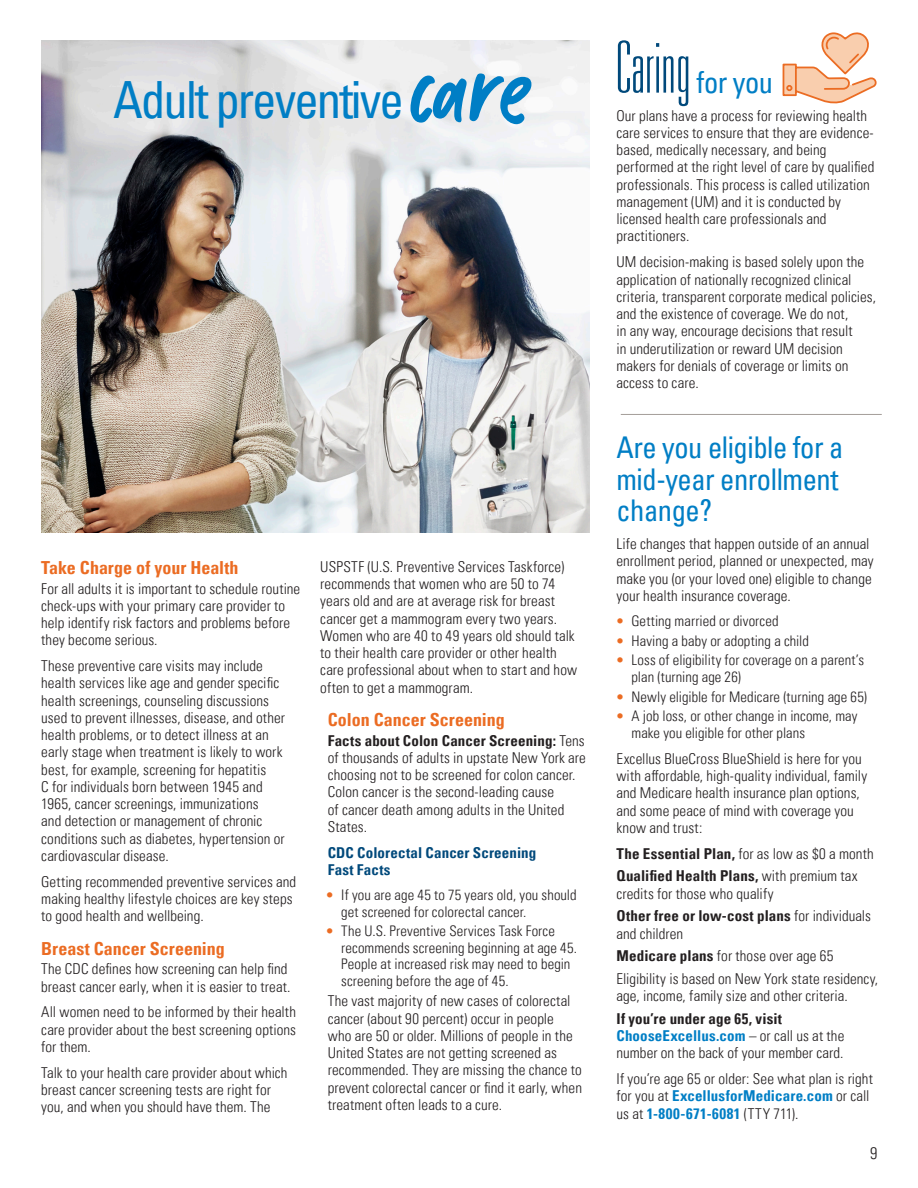
<style>
.page{position:relative;width:918px;height:1188px;background:#fff}
.page>*{position:absolute;margin:0;border:0;box-sizing:border-box;transform-origin:0 0}
.t1{font:160.5px "Kabut Hitam";color:#007ec5;scale:.95 1}
.t2{font:72px "Univers LT Pro Thin Ult Cond";color:#00497b}
.t3{font:condensed 51.45px "Univers LT Pro";letter-spacing:-.04em;color:#007ec5;scale:.95 1}
.t4{font:condensed 30px/31.5px "Univers LT Pro";letter-spacing:-.015em;color:#007ec5;scale:.95 1}
.t5{font:700 condensed 18px "Univers LT Pro";color:#eb6c23}
.t6{font:300 condensed 16.5px "Univers LT Pro";color:#231f20}
.t7{font:300 condensed 15px/17.2px "Univers LT Pro";letter-spacing:.005em;color:#231f20}
.t8{font:700 condensed 15px/17.2px "Univers LT Pro";letter-spacing:.01em;color:#00497b}
.t9{font:300 condensed 14.7px/16.5px "Univers LT Pro";letter-spacing:.005em;color:#231f20}
.s1{font-weight:700}
.s2{color:#eb6c23}
.s3{font-weight:700;color:#007ec5}
</style>
<div class="page">
<hr style="left:621px;top:414px;width:261px;height:1px;background:#a39d99">
<img style="left:41px;top:40px;width:549px;height:493px">
<svg style="left:782px;top:32px;width:95px;height:72px"></svg>
<h2 class="t3" style="left:113px;top:67px;width:308px">Adult preventive</h2>
<h2 class="t1" style="left:411px;top:11px;width:129px">care</h2>
<h3 class="t5" style="left:41px;top:557px;width:199px">Take Charge of your Health</h3>
<p class="t7" style="left:41px;top:579px;width:261px">For all adults it is important to schedule routine check-ups with your primary care provider to help identify risk factors and problems before they become serious.</p>
<p class="t7" style="left:41px;top:656px;width:245px">These preventive care visits may include health services like age and gender specific health screenings, counseling discussions used to prevent illnesses, disease, and other health problems, or to detect illness at an early stage when treatment is likely to work best, for example, screening for hepatitis<br>C for individuals born between 1945 and 1965, cancer screenings, immunizations<br>and detection or management of chronic conditions such as diabetes, hypertension or cardiovascular disease.</p>
<p class="t7" style="left:41px;top:872px;width:257px">Getting recommended preventive services and making healthy lifestyle choices are key steps to good health and wellbeing.</p>
<h3 class="t5" style="left:41px;top:937px;width:185px">Breast Cancer Screening</h3>
<p class="t7" style="left:41px;top:960px;width:251px">The CDC defines how screening can help find breast cancer early, when it is easier to treat.</p>
<p class="t7" style="left:41px;top:1003px;width:256px;text-align:justify">All women need to be informed by their health care provider about the best screening options for them.</p>
<p class="t7" style="left:41px;top:1063px;width:248px">Talk to your health care provider about which breast cancer screening tests are right for you, and when you should have them. The</p>
<p class="t7" style="left:320px;top:557px;width:258px">USPSTF (U.S. Preventive Services Taskforce) recommends that women who are 50 to 74 years old and are at average risk for breast cancer get a mammogram every two years.<br>Women who are 40 to 49 years old should talk to their health care provider or other health care professional about when to start and how often to get a mammogram.</p>
<h3 class="t5" style="left:328px;top:709px;width:179px">Colon Cancer Screening</h3>
<p class="t7" style="left:328px;top:731px;width:260px"><span class="s1">Facts about Colon Cancer Screening:</span> Tens of thousands of adults in upstate New York are choosing not to be screened for colon cancer.<br>Colon cancer is the second-leading cause<br>of cancer death among adults in the United States.</p>
<h4 class="t8" style="left:328px;top:844px;width:210px">CDC Colorectal Cancer Screening<br>Fast Facts</h4>
<p class="t9" style="left:341px;top:886px;width:237px;text-indent:-15px"><span class="s2">•</span> If you are age 45 to 75 years old, you should get screened for colorectal cancer.</p>
<p class="t9" style="left:341px;top:922px;width:237px;text-indent:-15px"><span class="s2">•</span> The U.S. Preventive Services Task Force recommends screening beginning at age 45.<br>People at increased risk may need to begin screening before the age of 45.</p>
<p class="t7" style="left:328px;top:992px;width:256px">The vast majority of new cases of colorectal cancer (about 90 percent) occur in people<br>who are 50 or older. Millions of people in the United States are not getting screened as recommended. They are missing the chance to prevent colorectal cancer or find it early, when treatment often leads to a cure.</p>
<h2 class="t2" style="left:616px;top:26px;width:76px">Caring</h2>
<h2 class="t4" style="left:697px;top:65px;width:82px">for you</h2>
<p class="t7" style="left:616px;top:106px;width:259px">Our plans have a process for reviewing health care services to ensure that they are evidence&shy;based, medically necessary, and being performed at the right level of care by qualified professionals. This process is called utilization management (UM) and it is conducted by licensed health care professionals and practitioners.</p>
<p class="t7" style="left:616px;top:253px;width:261px">UM decision-making is based solely upon the application of nationally recognized clinical criteria, transparent corporate medical policies, and the existence of coverage. We do not,<br>in any way, encourage decisions that result<br>in underutilization or reward UM decision makers for denials of coverage or limits on access to care.</p>
<h2 class="t4" style="left:616px;top:431px;width:240px">Are you eligible for a mid-year enrollment change?</h2>
<p class="t7" style="left:616px;top:534px;width:259px">Life changes that happen outside of an annual enrollment period, planned or unexpected, may make you (or your loved one) eligible to change your health insurance coverage.</p>
<p class="t9" style="left:616px;top:612px;width:164px"><span class="s2">•</span> Getting married or divorced</p>
<p class="t9" style="left:616px;top:631px;width:194px"><span class="s2">•</span> Having a baby or adopting a child</p>
<p class="t9" style="left:632px;top:651px;width:234px;text-indent:-15px"><span class="s2">•</span> Loss of eligibility for coverage on a parent’s plan (turning age 26)</p>
<p class="t9" style="left:616px;top:687px;width:252px"><span class="s2">•</span> Newly eligible for Medicare (turning age 65)</p>
<p class="t9" style="left:632px;top:707px;width:228px;text-indent:-15px"><span class="s2">•</span> A job loss, or other change in income, may make you eligible for other plans</p>
<p class="t7" style="left:616px;top:749px;width:252px">Excellus BlueCross BlueShield is here for you with affordable, high-quality individual, family and Medicare health insurance plan options, and some peace of mind with coverage you know and trust:</p>
<p class="t7" style="left:616px;top:844px;width:259px"><span class="s1">The Essential Plan,</span> for as low as $0 a month</p>
<p class="t7" style="left:616px;top:867px;width:243px"><span class="s1">Qualified Health Plans,</span> with premium tax credits for those who qualify</p>
<p class="t7" style="left:616px;top:907px;width:256px"><span class="s1">Other free or low-cost plans</span> for individuals and children</p>
<p class="t7" style="left:616px;top:946px;width:218px"><span class="s1">Medicare plans</span> for those over age 65</p>
<p class="t7" style="left:616px;top:969px;width:263px">Eligibility is based on New York state residency, age, income, family size and other criteria.</p>
<p class="t7" style="left:616px;top:1009px;width:229px"><span class="s1">If you’re under age 65, visit<br></span><span class="s3">ChooseExcellus.com</span> – or call us at the number on the back of your member card.</p>
<p class="t7" style="left:616px;top:1069px;width:258px">If you’re age 65 or older: See what plan is right for you at <span class="s3">ExcellusforMedicare.com</span> or call us at <span class="s3">1-800-671-6081</span> (TTY 711).</p>
<p class="t6" style="left:870px;top:1142px;width:9px">9</p>
</div>
